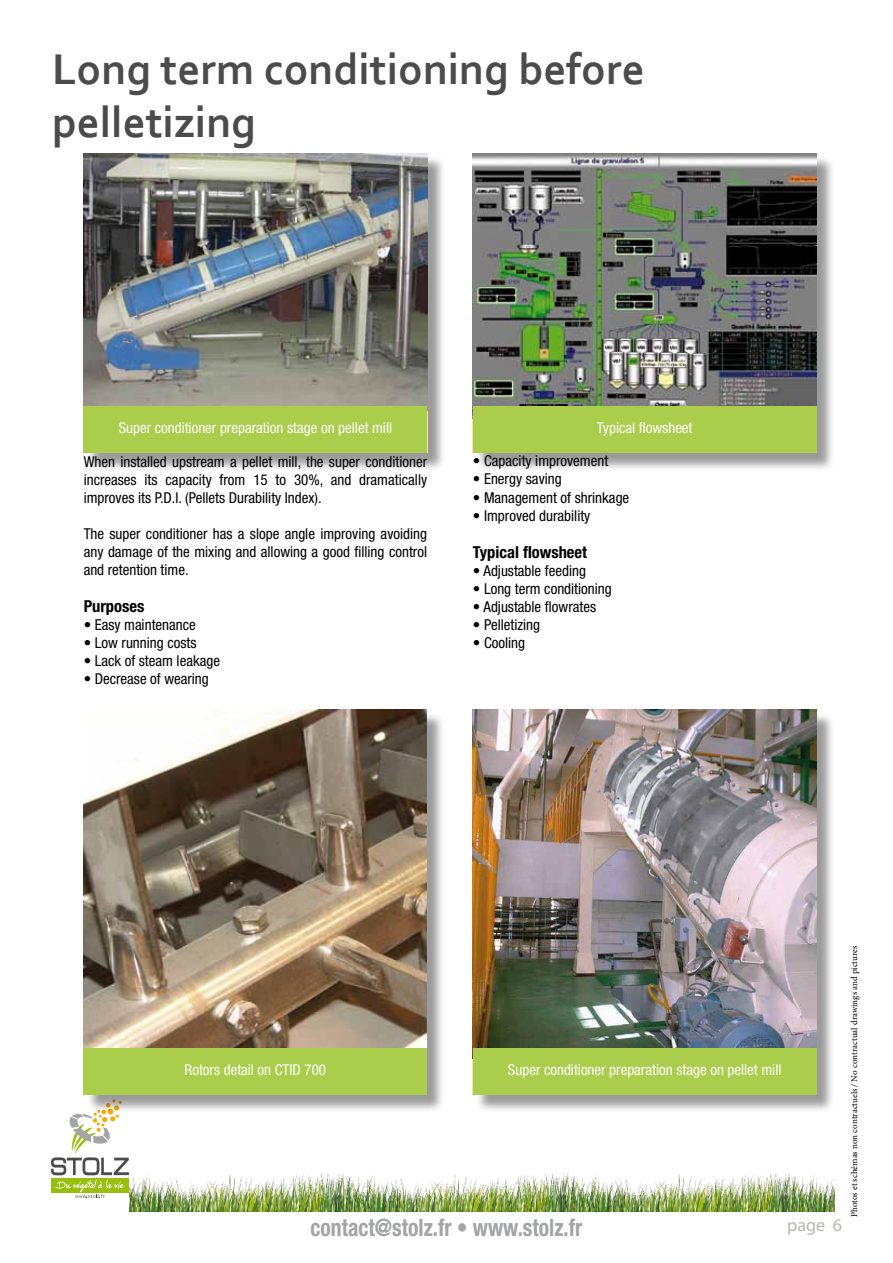
<style>
.page{position:relative;width:893px;height:1263px;background:#fff}
.page>*{position:absolute;margin:0;border:0;box-sizing:border-box;transform-origin:0 0}
.t1{font:700 45px/52.5px "Corbel";color:#4b4b4d}
.t2{font:700 condensed 24px "Helvetica Neue LT Std";color:#a3a4a6;scale:.9 1}
.t3{font:18px "Myriad Pro";color:#bbb5ae}
.t4{font:700 condensed 16.5px "Helvetica Neue LT Std";color:#000}
.t5{font:condensed 15px/18px "Helvetica Neue LT Std";color:#000;text-align:justify}
.t6{font:condensed 15px "Helvetica Neue LT Std";color:#fff}
.t7{font:9px "Minion Pro";color:#000}
</style>
<div class="page">
<svg style="left:51px;top:1113px;width:78px;height:85px"></svg>
<img style="left:129px;top:1173px;width:706px;height:39px">
<div style="left:475px;top:712px;width:360px;height:401px;background:#000;opacity:.4"></div>
<img style="left:473px;top:710px;width:343px;height:338px">
<div style="left:86px;top:155px;width:360px;height:316px;background:#000;opacity:.4"></div>
<img style="left:84px;top:153px;width:343px;height:253px">
<div style="left:475px;top:155px;width:360px;height:316px;background:#000;opacity:.4"></div>
<img style="left:473px;top:153px;width:343px;height:253px">
<div style="left:86px;top:712px;width:359px;height:401px;background:#000;opacity:.4"></div>
<img style="left:84px;top:710px;width:342px;height:338px">
<div style="left:84px;top:1048px;width:343px;height:47px;background:#aacd4c"></div>
<div style="left:473px;top:1048px;width:343px;height:47px;background:#aacd4c"></div>
<div style="left:84px;top:406px;width:343px;height:47px;background:#aacd4c"></div>
<div style="left:473px;top:406px;width:343px;height:47px;background:#aacd4c"></div>
<h1 class="t1" style="left:52px;top:42px;width:594px">Long term conditioning before pelletizing</h1>
<p class="t6" style="left:119px;top:419px;width:275px">Super conditioner preparation stage on pellet mill</p>
<p class="t6" style="left:597px;top:419px;width:97px">Typical flowsheet</p>
<p class="t5" style="left:473px;top:452px;width:137px">• Capacity improvement</p>
<p class="t5" style="left:473px;top:470px;width:90px">• Energy saving</p>
<p class="t5" style="left:473px;top:488px;width:158px">• Management of shrinkage</p>
<p class="t5" style="left:473px;top:506px;width:119px">• Improved durability</p>
<p class="t4" style="left:473px;top:542px;width:116px">Typical flowsheet</p>
<p class="t5" style="left:473px;top:562px;width:115px">• Adjustable feeding</p>
<p class="t5" style="left:473px;top:580px;width:140px">• Long term conditioning</p>
<p class="t5" style="left:473px;top:598px;width:125px">• Adjustable flowrates</p>
<p class="t5" style="left:473px;top:616px;width:69px">• Pelletizing</p>
<p class="t5" style="left:473px;top:634px;width:54px">• Cooling</p>
<p class="t5" style="left:84px;top:452px;width:345px">When installed upstream a pellet mill, the super conditioner increases its capacity from 15 to 30%, and dramatically improves its P.D.I. (Pellets Durability Index).</p>
<p class="t5" style="left:84px;top:524px;width:345px">The super conditioner has a slope angle improving avoiding any damage of the mixing and allowing a good filling control and retention time.</p>
<p class="t4" style="left:84px;top:596px;width:62px">Purposes</p>
<p class="t5" style="left:84px;top:616px;width:114px">• Easy maintenance</p>
<p class="t5" style="left:84px;top:634px;width:114px">• Low running costs</p>
<p class="t5" style="left:84px;top:652px;width:138px">• Lack of steam leakage</p>
<p class="t5" style="left:84px;top:670px;width:127px">• Decrease of wearing</p>
<p class="t6" style="left:185px;top:1061px;width:143px">Rotors detail on CTID 700</p>
<p class="t6" style="left:508px;top:1061px;width:275px">Super conditioner preparation stage on pellet mill</p>
<h2 class="t2" style="left:311px;top:1213px;width:304px">contact@stolz.fr • www.stolz.fr</h2>
<p class="t3" style="left:787px;top:1214px;width:56px">page 6</p>
<p class="t7" style="left:848px;top:1217px;width:273px;rotate:-90deg">Photos et schémas non contractuels / No contractual drawings and pictures</p>
</div>
